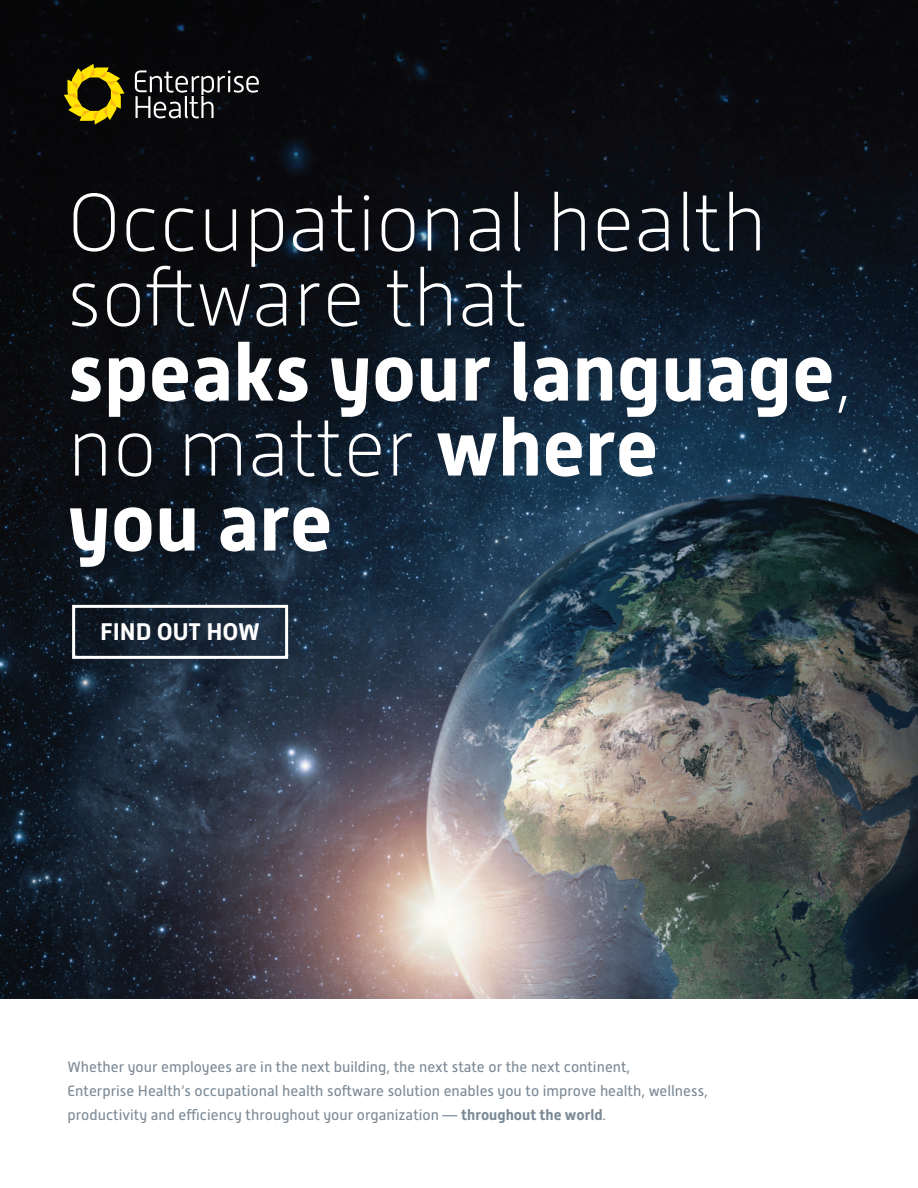
<style>
.page{position:relative;width:918px;height:1188px;background:#fff}
.page>*{position:absolute;margin:0;border:0;box-sizing:border-box;transform-origin:0 0}
.t1{font:100 81px/75px "Alwyn New";color:#fff}
.t2{font:700 81px "Alwyn New";color:#fff}
.t3{font:700 24px "Alwyn New";color:#fff}
.t4{font:15px "Alwyn New";color:#7b8a97}
.s1{font-weight:100}
.s2{font-weight:700}
</style>
<div class="page">
<img style="left:0;top:0;width:918px;height:999px">
<div style="left:72px;top:605px;width:216px;height:54px;border:3px solid #fff"></div>
<svg style="left:64px;top:64px;width:61px;height:61px;background:#6c5f06"></svg>
<svg style="left:135px;top:70px;width:124px;height:48px;background:#39393b"></svg>
<p class="t1" style="left:68px;top:186px;width:701px">Occupational health software that</p>
<p class="t2" style="left:68px;top:326px;width:787px">speaks your language<span class="s1">,</span></p>
<p class="t1" style="left:68px;top:411px;width:592px">no matter <span class="s2">where</span></p>
<p class="t2" style="left:68px;top:476px;width:267px">you are</p>
<p class="t3" style="left:100px;top:618px;width:161px">FIND OUT HOW</p>
<p class="t4" style="left:68px;top:1058px;width:564px">Whether your employees are in the next building, the next state or the next continent,</p>
<p class="t4" style="left:68px;top:1082px;width:642px">Enterprise Health’s occupational health software solution enables you to improve health, wellness,</p>
<p class="t4" style="left:68px;top:1106px;width:540px">productivity and efficiency throughout your organization — <span class="s2">throughout the world</span>.</p>
</div>
